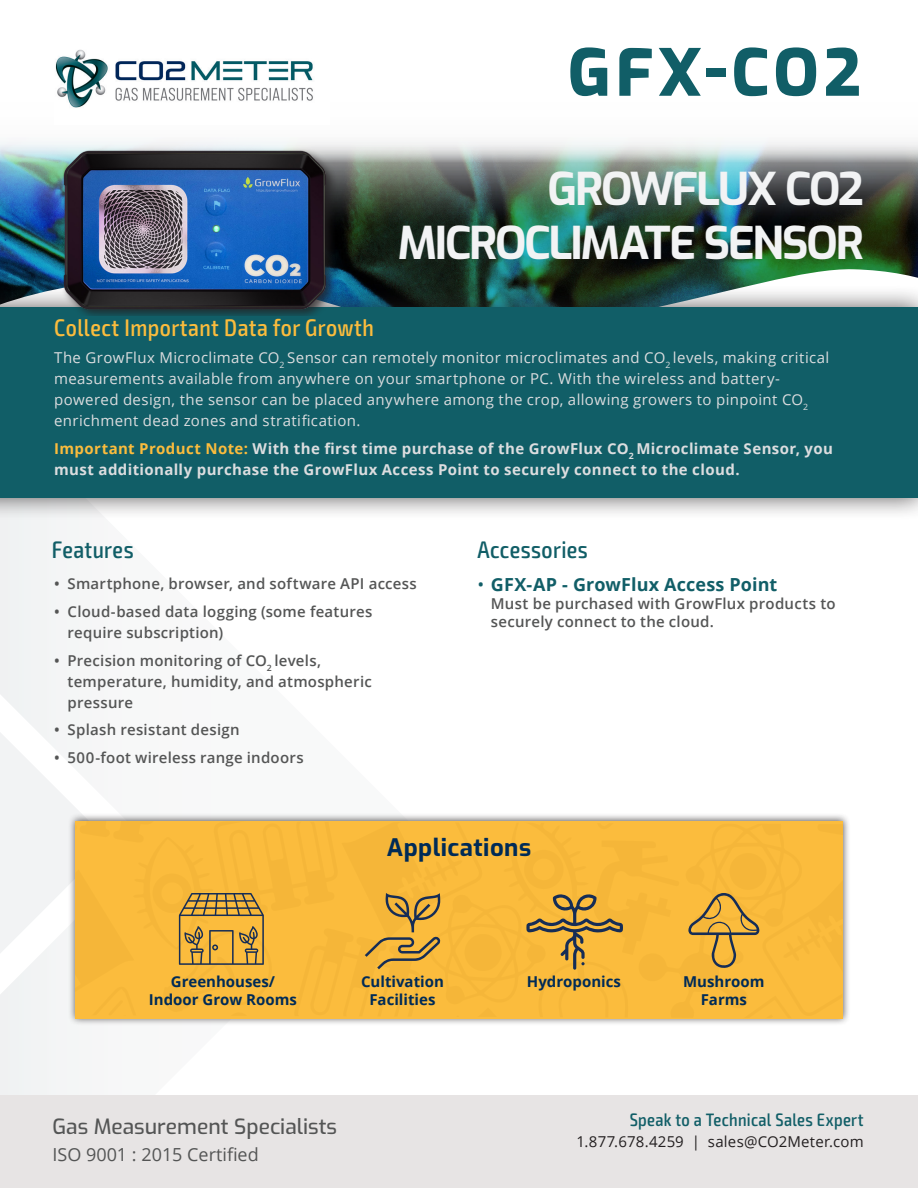
<style>
.page{position:relative;width:918px;height:1188px;background:#fff}
.page>*{position:absolute;margin:0;border:0;box-sizing:border-box;transform-origin:0 0}
.Product_Name{font:800 64.5px "Exo";letter-spacing:.07em;color:#115e67}
.Product_Name-2{font:700 45px "Exo";letter-spacing:-.05em;color:#f2f3f4}
.Headlines{font:500 condensed 24px "Exo 2";letter-spacing:.02em;color:#fbbc3d}
.Headlines-2{font:500 condensed 24px "Exo 2";letter-spacing:.015em;color:#115e67}
.Headlines-3{font:700 24px "Exo";letter-spacing:.02em;color:#002b57}
.t1{font:500 21px "Exo";color:#545555}
.Headline_2{font:500 condensed 18px "Exo 2";letter-spacing:.015em;color:#115e67}
.t2{font:700 18px "Open Sans";letter-spacing:.005em;color:#115e67}
.t3{font:18px "Open Sans";color:#545555}
.Body_Copy{font:15px/21px "Open Sans";letter-spacing:.025em;color:#dcdddf}
.t4{font:600 15px/21px "Open Sans";letter-spacing:.015em;color:#545555}
.Body_Copy-2{font:700 15px/21px "Open Sans";letter-spacing:.025em;color:#dcdddf}
.t5{font:700 15px/18px "Open Sans";color:#002b57;text-align:center}
.Body_Copy-3{font:15px "Open Sans";letter-spacing:.015em;color:#231f20}
.s1{color:#fbbc3d}
.s2{font-weight:400}
</style>
<div class="page">
<div style="left:0;top:521px;width:79px;height:574px;background:#f2f4f4"></div>
<img style="left:0;top:142px;width:918px;height:88px">
<div style="left:0;top:1095px;width:918px;height:93px;background:#e7e4e4"></div>
<img style="left:0;top:230px;width:918px;height:55px">
<div style="left:0;top:285px;width:918px;height:236px;background:#231f20;opacity:.75"></div>
<div style="left:0;top:307px;width:918px;height:191px;background:#115e67"></div>
<div style="left:67px;top:813px;width:784px;height:213px;background:#231f20;opacity:.75"></div>
<img style="left:47px;top:142px;width:299px;height:173px">
<svg style="left:0;top:732px;width:843px;height:287px"></svg>
<img style="left:55px;top:49px;width:258px;height:59px">
<p class="Product_Name" style="left:568px;top:26px;width:295px">GFX-CO2</p>
<p class="Product_Name-2" style="left:547px;top:156px;width:318px">GROWFLUX CO2</p>
<p class="Product_Name-2" style="left:397px;top:210px;width:468px">MICROCLIMATE SENSOR</p>
<p class="Headlines" style="left:54px;top:313px;width:321px">Collect Important Data for Growth</p>
<p class="Body_Copy" style="left:54px;top:347px;width:777px">The GrowFlux Microclimate CO<sub>2</sub> Sensor can remotely monitor microclimates and CO<sub>2</sub> levels, making critical measurements available from anywhere on your smartphone or PC. With the wireless and battery&shy;powered design, the sensor can be placed anywhere among the crop, allowing growers to pinpoint CO<sub>2 </sub>enrichment dead zones and stratification.</p>
<p class="Body_Copy-2" style="left:54px;top:438px;width:780px"><span class="s1">Important Product Note:</span> With the first time purchase of the GrowFlux CO<sub>2</sub> Microclimate Sensor, you must additionally purchase the GrowFlux Access Point to securely connect to the cloud.</p>
<p class="Headlines-2" style="left:52px;top:536px;width:83px">Features</p>
<p class="t4" style="left:54px;top:573px;width:364px">• Smartphone, browser, and software API access</p>
<p class="t4" style="left:68px;top:601px;width:306px;text-indent:-14px">• Cloud-based data logging (some features require subscription)</p>
<p class="t4" style="left:68px;top:649px;width:306px;text-indent:-14px">• Precision monitoring of CO<sub>2</sub> levels, temperature, humidity, and atmospheric pressure</p>
<p class="t4" style="left:54px;top:719px;width:187px">• Splash resistant design</p>
<p class="t4" style="left:54px;top:747px;width:251px">• 500-foot wireless range indoors</p>
<p class="Headlines-2" style="left:477px;top:536px;width:112px">Accessories</p>
<p class="t2" style="left:477px;top:572px;width:302px"><span class="s2">•</span> GFX-AP - GrowFlux Access Point</p>
<p class="t4" style="left:491px;top:595px;width:346px;line-height:18px">Must be purchased with GrowFlux products to securely connect to the cloud.</p>
<p class="Headlines-3" style="left:387px;top:830px;width:146px">Applications</p>
<p class="t5" style="left:361px;top:972px;width:84px">Cultivation<br>Facilities</p>
<p class="t5" style="left:149px;top:972px;width:149px">Greenhouses/<br>Indoor Grow Rooms</p>
<p class="t5" style="left:527px;top:972px;width:95px">Hydroponics</p>
<p class="t5" style="left:683px;top:972px;width:83px">Mushroom<br>Farms</p>
<p class="t1" style="left:52px;top:1111px;width:286px">Gas Measurement Specialists</p>
<p class="t3" style="left:52px;top:1143px;width:208px">ISO 9001 : 2015 Certified</p>
<p class="Headline_2" style="left:630px;top:1109px;width:235px">Speak to a Technical Sales Expert</p>
<p class="Body_Copy-3" style="left:576px;top:1131px;width:289px">1.877.678.4259 | sales@CO2Meter.com</p>
</div>
